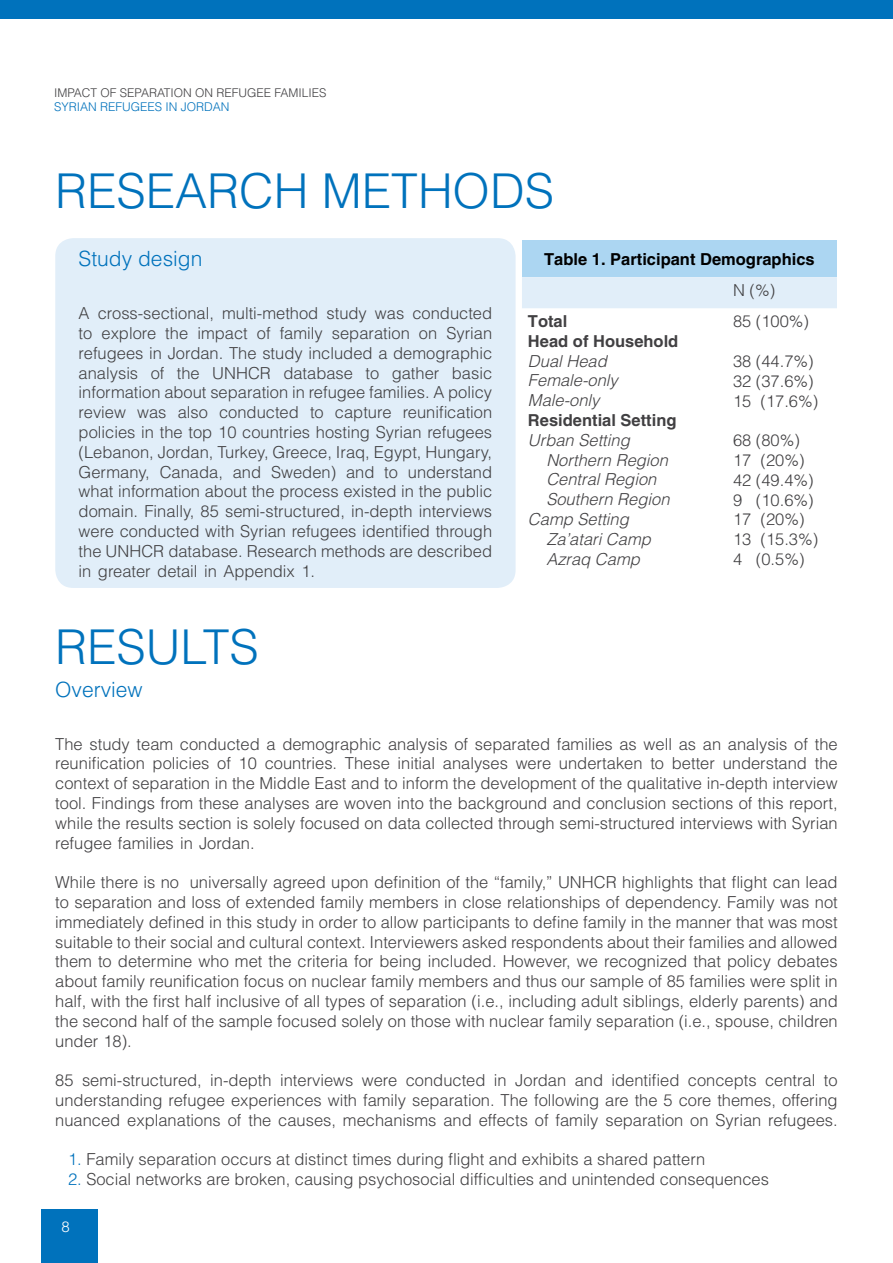
<style>
.page{position:relative;width:893px;height:1263px;background:#fff}
.page>*{position:absolute;margin:0;border:0;box-sizing:border-box;transform-origin:0 0}
.t1{font:300 48px "Helvetica";color:#0072bc}
.t2{font:300 21px "Helvetica";color:#0072bc}
.t3{font:300 16.5px/19.8px "Helvetica";color:#414042;text-align:justify}
.t4{font:italic 300 16.5px/19.8px "Helvetica";color:#414042}
.t5{font:700 16.5px/19.8px "Helvetica";color:#414042}
.t6{font:700 16.5px "Helvetica";color:#000}
.t7{font:300 15px "Helvetica";color:#fff}
.t8{font:300 12px "Helvetica";color:#414042}
.t9{font:300 12px "Helvetica";color:#0072bc}
.s1{color:#0072bc}
</style>
<div class="page">
<div style="left:41px;top:1209px;width:57px;height:54px;background:#0072bc"></div>
<div style="left:0;top:0;width:893px;height:19px;background:#0072bc"></div>
<div style="left:55px;top:238px;width:461px;height:350px;background:#e1eef9;border-radius:18px"></div>
<div style="left:522px;top:241px;width:315px;height:36px;background:#acd6f2"></div>
<div style="left:522px;top:277px;width:315px;height:31px;background:#e1eef9"></div>
<p class="t8" style="left:54px;top:85px;width:274px">IMPACT OF SEPARATION ON REFUGEE FAMILIES</p>
<p class="t9" style="left:54px;top:99px;width:177px">SYRIAN REFUGEES IN JORDAN</p>
<h1 class="t1" style="left:55px;top:161px;width:500px">RESEARCH METHODS</h1>
<p class="t2" style="left:79px;top:246px;width:125px">Study design</p>
<p class="t3" style="left:79px;top:303px;width:415px">A cross-sectional, multi-method study was conducted to explore the impact of family separation on Syrian refugees in Jordan. The study included a demographic analysis of the UNHCR database to gather basic information about separation in refugee families. A policy review was also conducted to capture reunification policies in the top 10 countries hosting Syrian refugees (Lebanon, Jordan, Turkey, Greece, Iraq, Egypt, Hungary, Germany, Canada, and Sweden) and to understand what information about the process existed in the public domain. Finally, 85 semi-structured, in-depth interviews were conducted with Syrian refugees identified through the UNHCR database. Research methods are described in greater detail in Appendix 1.</p>
<h1 class="t1" style="left:55px;top:617px;width:205px">RESULTS</h1>
<p class="t2" style="left:55px;top:676px;width:89px">Overview</p>
<p class="t6" style="left:544px;top:249px;width:272px">Table 1. Participant Demographics</p>
<p class="t3" style="left:733px;top:280px;width:44px">N (%)</p>
<p class="t5" style="left:528px;top:311px;width:152px">Total<br>Head of Household</p>
<p class="t4" style="left:528px;top:351px;width:91px">Dual Head<br>Female-only<br>Male-only</p>
<p class="t5" style="left:528px;top:410px;width:150px">Residential Setting</p>
<p class="t4" style="left:528px;top:430px;width:103px">Urban Setting</p>
<p class="t4" style="left:546px;top:450px;width:123px">Northern Region</p>
<p class="t4" style="left:546px;top:469px;width:112px">Central Region</p>
<p class="t4" style="left:546px;top:489px;width:125px">Southern Region</p>
<p class="t4" style="left:528px;top:509px;width:102px">Camp Setting</p>
<p class="t4" style="left:546px;top:529px;width:106px">Za’atari Camp</p>
<p class="t4" style="left:546px;top:549px;width:95px">Azraq Camp</p>
<p class="t3" style="left:733px;top:311px;width:78px">85 (100%)</p>
<p class="t3" style="left:733px;top:351px;width:87px;text-align:left">38 (44.7%)<br>32 (37.6%)<br>15 (17.6%)</p>
<p class="t3" style="left:733px;top:430px;width:87px;text-align:left">68 (80%)<br>17 (20%)<br>42 (49.4%)<br>9 (10.6%)<br>17 (20%)<br>13 (15.3%)<br>4 (0.5%)</p>
<p class="t3" style="left:55px;top:734px;width:784px">The study team conducted a demographic analysis of separated families as well as an analysis of the reunification policies of 10 countries. These initial analyses were undertaken to better understand the context of separation in the Middle East and to inform the development of the qualitative in-depth interview tool. Findings from these analyses are woven into the background and conclusion sections of this report, while the results section is solely focused on data collected through semi-structured interviews with Syrian refugee families in Jordan.</p>
<p class="t3" style="left:55px;top:872px;width:784px">While there is no universally agreed upon definition of the “family,” UNHCR highlights that flight can lead to separation and loss of extended family members in close relationships of dependency. Family was not immediately defined in this study in order to allow participants to define family in the manner that was most suitable to their social and cultural context. Interviewers asked respondents about their families and allowed them to determine who met the criteria for being included. However, we recognized that policy debates about family reunification focus on nuclear family members and thus our sample of 85 families were split in half, with the first half inclusive of all types of separation (i.e., including adult siblings, elderly parents) and the second half of the sample focused solely on those with nuclear family separation (i.e., spouse, children under 18).</p>
<p class="t3" style="left:55px;top:1070px;width:784px">85 semi-structured, in-depth interviews were conducted in Jordan and identified concepts central to understanding refugee experiences with family separation. The following are the 5 core themes, offering nuanced explanations of the causes, mechanisms and effects of family separation on Syrian refugees.</p>
<p class="t3" style="left:68px;top:1149px;width:639px"><span class="s1">1.</span> Family separation occurs at distinct times during flight and exhibits a shared pattern</p>
<p class="t3" style="left:68px;top:1169px;width:702px"><span class="s1">2.</span> Social networks are broken, causing psychosocial difficulties and unintended consequences</p>
<p class="t7" style="left:61px;top:1217px;width:10px">8</p>
</div>
